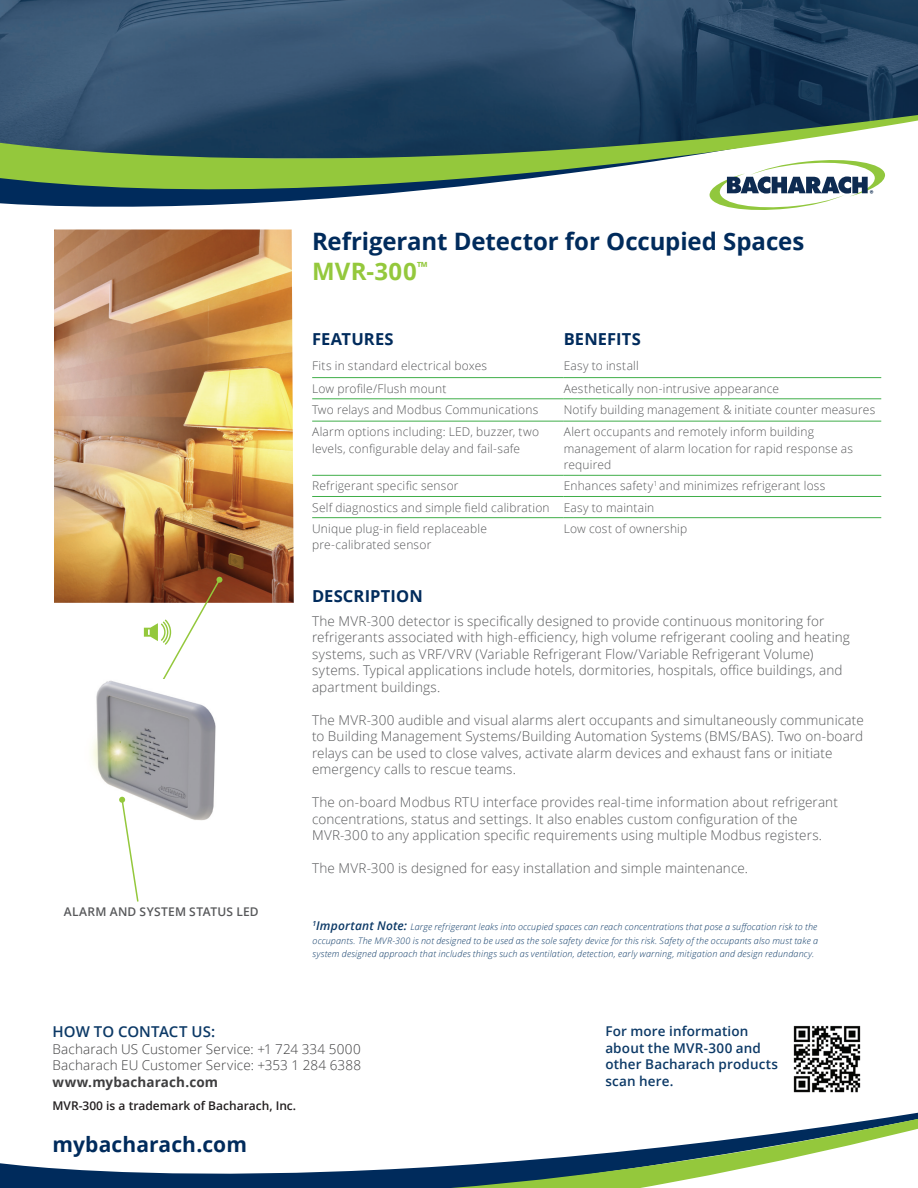
<style>
.page{position:relative;width:918px;height:1188px;background:#fff}
.page>*{position:absolute;margin:0;border:0;box-sizing:border-box;transform-origin:0 0}
.t1{font:700 24px/30px "Open Sans";letter-spacing:-.005em;color:#002b5c}
.t2{font:700 21px "Open Sans";letter-spacing:.005em;color:#002b5c}
.t3{font:700 16.5px "Open Sans";letter-spacing:.01em;color:#002b5c}
.t4{font:600 15px "Open Sans";letter-spacing:.005em;color:#0c3966}
.t5{font:300 13.5px/16.5px "Open Sans";letter-spacing:.01em;color:#57585a}
.t6{font:300 13.5px/16.5px "Open Sans";letter-spacing:.01em;color:#3e3e3f}
.t7{font:600 13.5px/16.5px "Open Sans";letter-spacing:.01em;color:#0c3966}
.t8{font:700 13.5px "Open Sans";letter-spacing:.01em;color:#3e3e3f}
.t9{font:300 12px/16.5px "Open Sans";letter-spacing:.015em;color:#57585a}
.t10{font:600 12px "Open Sans";color:#231f20}
.t11{font:600 12px "Open Sans";letter-spacing:.025em;color:#57585a}
.t12{font:italic 300 9px/13.5px "Open Sans";letter-spacing:.02em;color:#0c3966;text-align:justify}
.s1{color:#94c83c}
.s2{font-weight:600;font-size:12px}
</style>
<div class="page">
<img style="left:54px;top:246px;width:240px;height:357px">
<hr style="left:312px;top:377px;width:252px;height:1px;background:#40ae49">
<hr style="left:564px;top:377px;width:317px;height:1px;background:#40ae49">
<hr style="left:312px;top:399px;width:252px;height:1px;background:#40ae49">
<hr style="left:564px;top:399px;width:317px;height:1px;background:#40ae49">
<hr style="left:312px;top:421px;width:252px;height:1px;background:#40ae49">
<hr style="left:564px;top:421px;width:317px;height:1px;background:#40ae49">
<hr style="left:312px;top:475px;width:252px;height:1px;background:#40ae49">
<hr style="left:564px;top:475px;width:317px;height:1px;background:#40ae49">
<hr style="left:312px;top:496px;width:252px;height:1px;background:#40ae49">
<hr style="left:564px;top:496px;width:317px;height:1px;background:#40ae49">
<hr style="left:312px;top:517px;width:252px;height:1px;background:#40ae49">
<hr style="left:564px;top:517px;width:317px;height:1px;background:#40ae49">
<img style="left:0;top:0;width:918px;height:97px">
<img style="left:91px;top:680px;width:125px;height:141px">
<svg style="left:144px;top:577px;width:78px;height:110px"></svg>
<svg style="left:119px;top:797px;width:21px;height:105px"></svg>
<svg style="left:54px;top:232px;width:238px;height:14px;background:#ae7147"></svg>
<svg style="left:0;top:97px;width:918px;height:135px"></svg>
<svg style="left:0;top:1163px;width:214px;height:25px;fill:#002b5c"></svg>
<svg style="left:214px;top:1112px;width:704px;height:76px"></svg>
<img style="left:793px;top:1025px;width:68px;height:68px">
<h1 class="t1" style="left:312px;top:226px;width:494px">Refrigerant Detector for Occupied Spaces<br><span class="s1">MVR-300</span><sup>™</sup></h1>
<p class="t3" style="left:312px;top:327px;width:83px">FEATURES</p>
<p class="t3" style="left:564px;top:327px;width:79px">BENEFITS</p>
<p class="t9" style="left:312px;top:358px;width:176px">Fits in standard electrical boxes</p>
<p class="t9" style="left:564px;top:358px;width:77px">Easy to install</p>
<p class="t9" style="left:312px;top:380px;width:136px">Low profile/Flush mount</p>
<p class="t9" style="left:564px;top:380px;width:217px">Aesthetically non-intrusive appearance</p>
<p class="t9" style="left:312px;top:401px;width:228px">Two relays and Modbus Communications</p>
<p class="t9" style="left:564px;top:401px;width:313px">Notify building management &amp; initiate counter measures</p>
<p class="t9" style="left:312px;top:423px;width:228px">Alarm options including: LED, buzzer, two levels, configurable delay and fail-safe</p>
<p class="t9" style="left:564px;top:423px;width:291px">Alert occupants and remotely inform building management of alarm location for rapid response as required</p>
<p class="t9" style="left:312px;top:478px;width:148px">Refrigerant specific sensor</p>
<p class="t9" style="left:312px;top:475px;width:515px;line-height:21.1px;text-indent:252px">Enhances safety<sup>1</sup> and minimizes refrigerant loss<br>Self diagnostics and simple field calibration Easy to maintain<br>Unique plug-in field replaceable</p>
<p class="t9" style="left:312px;top:536px;width:121px">pre-calibrated sensor</p>
<p class="t9" style="left:564px;top:520px;width:125px">Low cost of ownership</p>
<p class="t11" style="left:64px;top:904px;width:197px">ALARM AND SYSTEM STATUS LED</p>
<p class="t3" style="left:312px;top:585px;width:112px">DESCRIPTION</p>
<p class="t5" style="left:312px;top:612px;width:540px">The MVR-300 detector is specifically designed to provide continuous monitoring for refrigerants associated with high-efficiency, high volume refrigerant cooling and heating systems, such as VRF/VRV (Variable Refrigerant Flow/Variable Refrigerant Volume) sytems. Typical applications include hotels, dormitories, hospitals, office buildings, and apartment buildings.</p>
<p class="t5" style="left:312px;top:711px;width:553px">The MVR-300 audible and visual alarms alert occupants and simultaneously communicate to Building Management Systems/Building Automation Systems (BMS/BAS). Two on-board relays can be used to close valves, activate alarm devices and exhaust fans or initiate emergency calls to rescue teams.</p>
<p class="t5" style="left:312px;top:794px;width:527px">The on-board Modbus RTU interface provides real-time information about refrigerant concentrations, status and settings. It also enables custom configuration of the<br>MVR-300 to any application specific requirements using multiple Modbus registers.</p>
<p class="t5" style="left:312px;top:860px;width:438px">The MVR-300 is designed for easy installation and simple maintenance.</p>
<p class="t12" style="left:312px;top:920px;width:507px"><sup>1</sup><span class="s2">Important Note:</span> Large refrigerant leaks into occupied spaces can reach concentrations that pose a suffocation risk to the occupants. The MVR-300 is not designed to be used as the sole safety device for this risk. Safety of the occupants also must take a system designed approach that includes things such as ventilation, detection, early warning, mitigation and design redundancy.</p>
<p class="t4" style="left:53px;top:1022px;width:164px">HOW TO CONTACT US:</p>
<p class="t6" style="left:53px;top:1040px;width:310px">Bacharach US Customer Service: +1 724 334 5000<br>Bacharach EU Customer Service: +353 1 284 6388</p>
<p class="t8" style="left:53px;top:1072px;width:167px">www.mybacharach.com</p>
<p class="t10" style="left:53px;top:1098px;width:245px">MVR-300 is a trademark of Bacharach, Inc.</p>
<h2 class="t2" style="left:53px;top:1130px;width:196px">mybacharach.com</h2>
<p class="t7" style="left:605px;top:1023px;width:174px">For more information about the MVR-300 and other Bacharach products scan here.</p>
</div>
